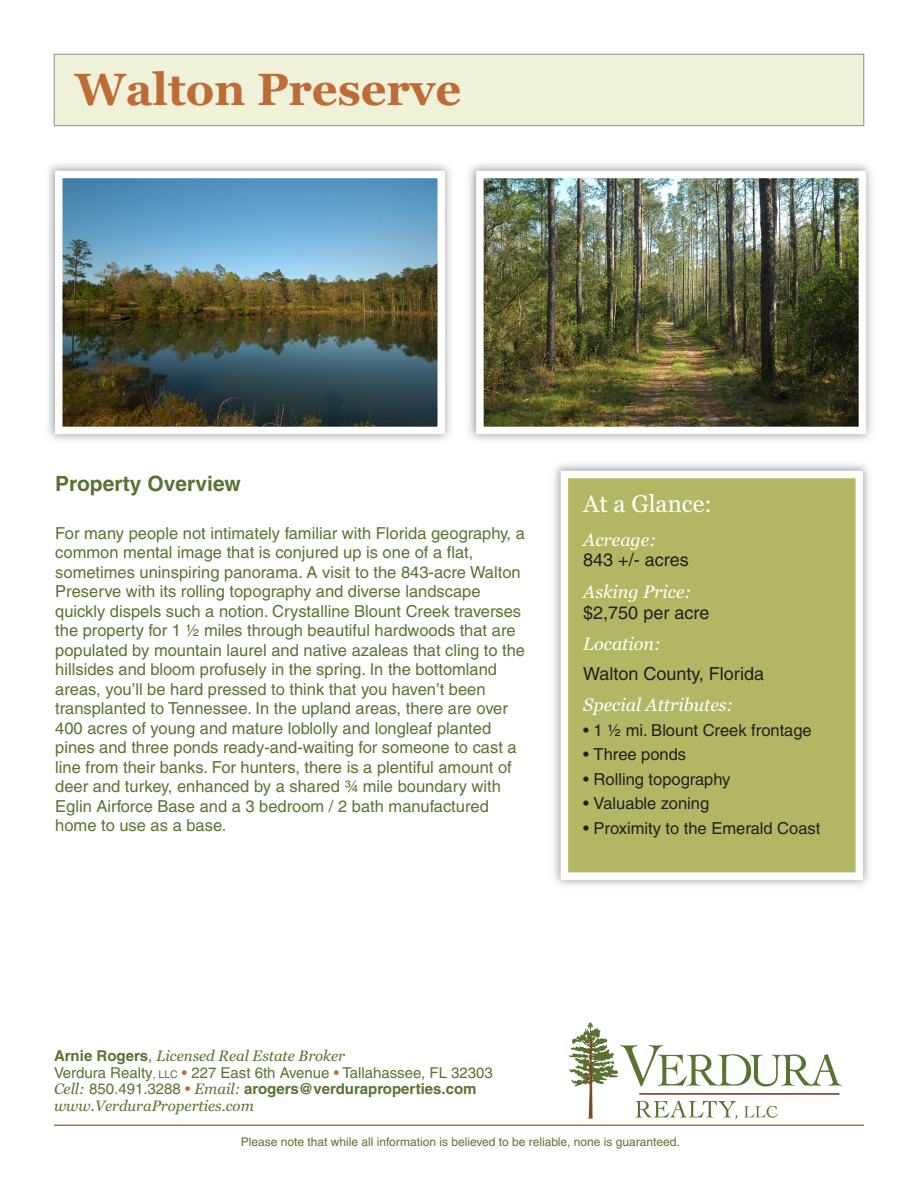
<style>
.page{position:relative;width:918px;height:1188px;background:#fff}
.page>*{position:absolute;margin:0;border:0;box-sizing:border-box;transform-origin:0 0}
.t1{font:700 45px "Georgia";color:#bd6b37}
.t2{font:24px "Georgia";color:#fff}
.t3{font:700 21px "Helvetica";color:#5a7332}
.t4{font:italic 18px "Georgia";color:#fff}
.t5{font:18px "Helvetica";color:#231f20}
.t6{font:16.5px/19.5px "Helvetica";color:#5a7332}
.t7{font:16.5px "Helvetica";color:#231f20}
.t8{font:15px/16.5px "Helvetica";color:#5a7332}
.t9{font:italic 15px "Georgia";color:#5a7332}
.t10{font:12px "Helvetica";color:#5a7332}
.s1{font-family:"Helvetica";font-weight:700;font-style:normal}
.s2{font-family:"Helvetica";font-style:normal}
.s3{font-size:10.5px}
.s4{color:#bd6b37}
.s5{font-family:"Georgia";font-style:italic}
.s6{font-weight:700}
</style>
<div class="page">
<div style="left:54px;top:54px;width:810px;height:71px;background:#eff1d8"></div>
<div style="left:54px;top:54px;width:810px;height:72px;border:1px solid #948e7c"></div>
<hr style="left:54px;top:1125px;width:810px;height:1px;background:#bd6b37">
<img style="left:554px;top:464px;width:315px;height:422px">
<div style="left:568px;top:478px;width:288px;height:394px;background:#b2b764"></div>
<div style="left:561px;top:471px;width:302px;height:409px;border:8px solid #fff"></div>
<svg style="left:569px;top:1022px;width:273px;height:97px"></svg>
<img style="left:469px;top:164px;width:403px;height:277px">
<img style="left:485px;top:180px;width:372px;height:245px">
<div style="left:476px;top:171px;width:390px;height:263px;border:8px solid #fff"></div>
<img style="left:48px;top:164px;width:403px;height:277px">
<img style="left:64px;top:180px;width:372px;height:245px">
<div style="left:55px;top:171px;width:390px;height:263px;border:8px solid #fff"></div>
<h1 class="t1" style="left:75px;top:63px;width:388px">Walton Preserve</h1>
<p class="t3" style="left:55px;top:476px;width:187px">Property Overview</p>
<p class="t6" style="left:55px;top:525px;width:471px">For many people not intimately familiar with Florida geography, a common mental image that is conjured up is one of a flat, sometimes uninspiring panorama. A visit to the 843-acre Walton Preserve with its rolling topography and diverse landscape quickly dispels such a notion. Crystalline Blount Creek traverses the property for 1 ½ miles through beautiful hardwoods that are populated by mountain laurel and native azaleas that cling to the hillsides and bloom profusely in the spring. In the bottomland areas, you’ll be hard pressed to think that you haven’t been transplanted to Tennessee. In the upland areas, there are over 400 acres of young and mature loblolly and longleaf planted pines and three ponds ready-and-waiting for someone to cast a line from their banks. For hunters, there is a plentiful amount of deer and turkey, enhanced by a shared ¾ mile boundary with Eglin Airforce Base and a 3 bedroom / 2 bath manufactured home to use as a base.</p>
<h2 class="t2" style="left:583px;top:490px;width:130px">At a Glance:</h2>
<p class="t4" style="left:583px;top:532px;width:75px">Acreage:</p>
<p class="t5" style="left:583px;top:554px;width:107px">843 +/- acres</p>
<p class="t4" style="left:583px;top:584px;width:110px">Asking Price:</p>
<p class="t5" style="left:583px;top:606px;width:128px">$2,750 per acre</p>
<p class="t4" style="left:583px;top:636px;width:79px">Location:</p>
<p class="t5" style="left:583px;top:667px;width:182px">Walton County, Florida</p>
<p class="t4" style="left:583px;top:697px;width:152px">Special Attributes:</p>
<p class="t7" style="left:583px;top:724px;width:230px">• 1 ½ mi. Blount Creek frontage</p>
<p class="t7" style="left:583px;top:748px;width:104px">• Three ponds</p>
<p class="t7" style="left:583px;top:773px;width:149px">• Rolling topography</p>
<p class="t7" style="left:583px;top:797px;width:127px">• Valuable zoning</p>
<p class="t7" style="left:583px;top:822px;width:239px">• Proximity to the Emerald Coast</p>
<p class="t9" style="left:54px;top:1050px;width:293px"><span class="s1">Arnie Rogers</span><span class="s2">,</span> Licensed Real Estate Broker</p>
<p class="t8" style="left:54px;top:1066px;width:440px">Verdura Realty<span class="s3">, LLC</span> <span class="s4">•</span> 227 East 6th Avenue <span class="s4">•</span> Tallahassee, FL 32303<br><span class="s5">Cell:</span> 850.491.3288 <span class="s4">•</span> <span class="s5">Email:</span> <span class="s6">arogers@verduraproperties.com</span></p>
<p class="t9" style="left:54px;top:1100px;width:201px">www.VerduraProperties.com</p>
<p class="t10" style="left:241px;top:1137px;width:440px">Please note that while al l information is believed to be reliable, none is guaranteed.</p>
</div>
